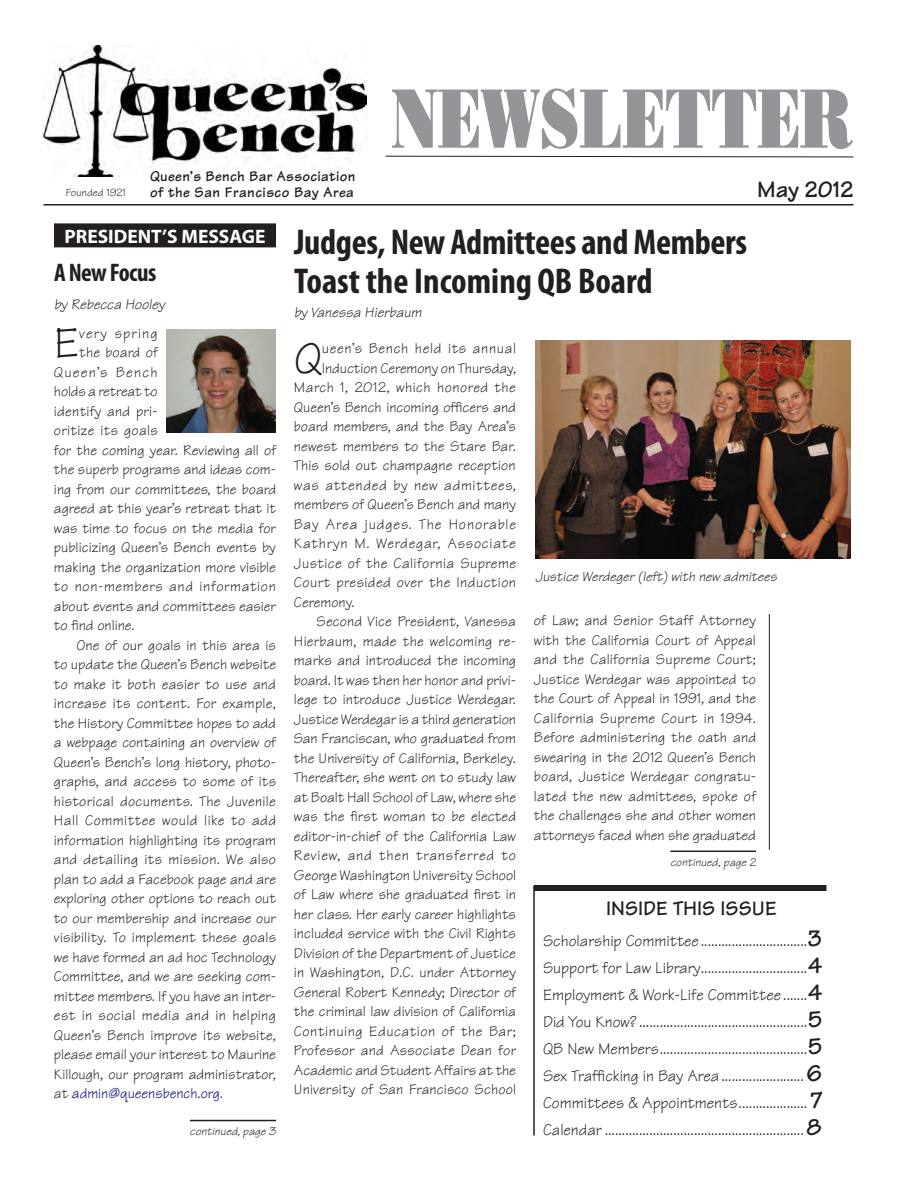
<style>
.page{position:relative;width:918px;height:1188px;background:#fff}
.page>*{position:absolute;margin:0;border:0;box-sizing:border-box;transform-origin:0 0}
.body_drop_cap{font:45.3px "Tekton";color:#231f20}
.headline1{font:700 condensed 36px/39px "Myriad Pro";letter-spacing:-.01em;color:#231f20}
.headline2{font:700 condensed 25.5px "Myriad Pro";letter-spacing:-.025em;color:#231f20}
.body_left{font:700 24px "Tekton";color:#231f20}
.Subhead_1{font:700 21px "Tekton";color:#231f20}
.header_w_b{font:700 19.5px "Myriad Pro";color:#fff}
.issue_text{font:16.5px "Tekton";color:#231f20}
.body_text{font:15px/19.5px "Tekton";color:#231f20;text-align:justify}
.body_drop_cap-2{font:15px "Tekton";color:#231f20}
.body_drop_cap-3{font:15px "Tekton";letter-spacing:.03em;color:#231f20}
.banner_sub{font:700 15px "Tekton";letter-spacing:.02em;color:#231f20}
.body_drop_cap-4{font:15px "Tekton";letter-spacing:.045em;color:#231f20}
.author{font:italic 15px "Tekton";color:#231f20}
.body_drop_cap-5{font:15px "Tekton";letter-spacing:.04em;color:#231f20}
.body_drop_cap-6{font:15px "Tekton";letter-spacing:.035em;color:#231f20}
.body_drop_cap-7{font:15px "Tekton";letter-spacing:.05em;color:#231f20}
.body_drop_cap-8{font:15px "Tekton";letter-spacing:.06em;color:#231f20}
.body_drop_cap-9{font:15px "Tekton";letter-spacing:.02em;color:#231f20}
.body_drop_cap-10{font:15px "Tekton";letter-spacing:.025em;color:#231f20}
.body_drop_cap-11{font:15px "Tekton";letter-spacing:.08em;color:#231f20}
.body_drop_cap-12{font:15px "Tekton";letter-spacing:.075em;color:#231f20}
.photo_caption{font:italic 14.25px "Tekton";color:#231f20}
.continued{font:italic 12px "Tekton";color:#231f20}
.body_left-2{font:11.25px "Tekton";color:#231f20}
.s1{color:#000080}
.s2{font-weight:700;font-size:24px}
</style>
<div class="page">
<hr style="left:190px;top:1120px;width:86px;height:1px;background:#231f20">
<hr style="left:670px;top:851px;width:86px;height:1px;background:#231f20">
<hr style="left:533px;top:886px;width:2px;height:250px;background:#231f20">
<svg style="left:392px;top:88px;width:461px;height:61px"></svg>
<svg style="left:385px;top:156px;width:469px;height:1px"></svg>
<hr style="left:769px;top:614px;width:1px;height:236px;background:#231f20">
<img style="left:44px;top:46px;width:322px;height:131px">
<hr style="left:44px;top:204px;width:810px;height:2px;background:#231f20">
<div style="left:54px;top:223px;width:222px;height:24px;background:#231f20"></div>
<div style="left:534px;top:885px;width:292px;height:6px;background:#231f20"></div>
<img style="left:167px;top:329px;width:109px;height:104px">
<img style="left:535px;top:341px;width:315px;height:218px">
<p class="banner_sub" style="left:150px;top:167px;width:207px">Queen’s Bench Bar Association</p>
<p class="body_left" style="left:757px;top:174px;width:98px">May 2012</p>
<p class="body_left-2" style="left:66px;top:185px;width:62px">Founded 1921</p>
<p class="banner_sub" style="left:150px;top:183px;width:205px">of the San Francisco Bay Area</p>
<p class="header_w_b" style="left:64px;top:224px;width:203px">PRESIDENT’S MESSAGE</p>
<p class="headline1" style="left:294px;top:222px;width:455px">Judges, New Admittees and Members<br>Toast the Incoming QB Board</p>
<p class="author" style="left:294px;top:303px;width:129px">by Vanessa Hierbaum</p>
<p class="body_drop_cap" style="left:294px;top:330px;width:29px">Q</p>
<p class="body_drop_cap-4" style="left:322px;top:339px;width:196px">ueen’s Bench held its annual</p>
<p class="headline2" style="left:54px;top:256px;width:104px">A New Focus</p>
<p class="author" style="left:54px;top:295px;width:113px">by Rebecca Hooley</p>
<p class="body_drop_cap" style="left:54px;top:315px;width:27px">E</p>
<p class="body_drop_cap-12" style="left:79px;top:324px;width:80px">very spring</p>
<p class="body_drop_cap-2" style="left:79px;top:343px;width:80px">the board of</p>
<p class="body_drop_cap-11" style="left:54px;top:363px;width:105px">Queen’s Bench</p>
<p class="body_drop_cap-2" style="left:54px;top:382px;width:105px">holds a retreat to</p>
<p class="body_drop_cap-9" style="left:54px;top:402px;width:105px">identify and pri-</p>
<p class="body_drop_cap-10" style="left:54px;top:421px;width:105px">oritize its goals</p>
<p class="body_drop_cap-2" style="left:54px;top:441px;width:224px">for the coming year. Reviewing all of</p>
<p class="body_drop_cap-2" style="left:54px;top:460px;width:223px">the superb programs and ideas com-</p>
<p class="body_drop_cap-2" style="left:54px;top:480px;width:224px">ing from our committees, the board</p>
<p class="body_drop_cap-2" style="left:54px;top:499px;width:224px">agreed at this year’s retreat that it</p>
<p class="body_drop_cap-2" style="left:54px;top:519px;width:224px">was time to focus on the media for</p>
<p class="body_drop_cap-2" style="left:54px;top:538px;width:223px">publicizing Queen’s Bench events by</p>
<p class="body_drop_cap-2" style="left:54px;top:558px;width:223px">making the organization more visible</p>
<p class="body_drop_cap-5" style="left:54px;top:577px;width:223px">to non-members and information</p>
<p class="body_drop_cap-2" style="left:54px;top:597px;width:223px">about events and committees easier</p>
<p class="body_drop_cap-2" style="left:54px;top:616px;width:82px">to find online.</p>
<p class="body_text" style="left:54px;top:635px;width:224px;text-indent:22px">One of our goals in this area is to update the Queen’s Bench website to make it both easier to use and increase its content. For example, the History Committee hopes to add a webpage containing an overview of Queen’s Bench’s long history, photo&shy;graphs, and access to some of its historical documents. The Juvenile Hall Committee would like to add information highlighting its program and detailing its mission. We also plan to add a Facebook page and are exploring other options to reach out to our membership and increase our visibility. To implement these goals we have formed an ad hoc Technology Committee, and we are seeking com&shy;mittee members. If you have an inter&shy;est in social media and in helping Queen’s Bench improve its website, please email your interest to Maurine Killough, our program administrator, at <span class="s1">admin@queensbench.org</span>.</p>
<p class="body_drop_cap-2" style="left:322px;top:359px;width:196px">Induction Ceremony on Thursday,</p>
<p class="body_drop_cap-6" style="left:294px;top:378px;width:223px">March 1, 2012, which honored the</p>
<p class="body_drop_cap-2" style="left:294px;top:398px;width:224px">Queen’s Bench incoming officers and</p>
<p class="body_drop_cap-2" style="left:294px;top:417px;width:223px">board members, and the Bay Area’s</p>
<p class="body_drop_cap-2" style="left:294px;top:437px;width:223px">newest members to the Stare Bar.</p>
<p class="body_drop_cap-2" style="left:294px;top:456px;width:223px">This sold out champagne reception</p>
<p class="body_drop_cap-4" style="left:294px;top:476px;width:224px">was attended by new admittees,</p>
<p class="body_drop_cap-2" style="left:294px;top:495px;width:223px">members of Queen’s Bench and many</p>
<p class="body_drop_cap-8" style="left:294px;top:515px;width:224px">Bay Area judges. The Honorable</p>
<p class="body_drop_cap-7" style="left:294px;top:534px;width:223px">Kathryn M. Werdegar, Associate</p>
<p class="body_drop_cap-3" style="left:294px;top:554px;width:224px">Justice of the California Supreme</p>
<p class="body_drop_cap-3" style="left:294px;top:573px;width:224px">Court presided over the Induction</p>
<p class="body_drop_cap-2" style="left:294px;top:593px;width:62px">Ceremony.</p>
<p class="body_text" style="left:294px;top:612px;width:224px;text-indent:22px">Second Vice President, Vanessa Hierbaum, made the welcoming re&shy;marks and introduced the incoming board. It was then her honor and privi&shy;lege to introduce Justice Werdegar.<br>Justice Werdegar is a third generation San Franciscan, who graduated from the University of California, Berkeley.<br>Thereafter, she went on to study law at Boalt Hall School of Law, where she was the first woman to be elected editor-in-chief of the California Law Review, and then transferred to George Washington University School of Law where she graduated first in her class. Her early career highlights included service with the Civil Rights Division of the Department of Justice in Washington, D.C. under Attorney General Robert Kennedy; Director of the criminal law division of California Continuing Education of the Bar; Professor and Associate Dean for Academic and Student Affairs at the University of San Francisco School</p>
<p class="body_text" style="left:534px;top:611px;width:224px">of Law; and Senior Staff Attorney with the California Court of Appeal and the California Supreme Court; Justice Werdegar was appointed to the Court of Appeal in 1991, and the California Supreme Court in 1994.<br>Before administering the oath and swearing in the 2012 Queen’s Bench board, Justice Werdegar congratu&shy;lated the new admittees, spoke of the challenges she and other women attorneys faced when she graduated</p>
<p class="photo_caption" style="left:536px;top:567px;width:243px">Justice Werdeger (left) with new admitees</p>
<p class="continued" style="left:670px;top:854px;width:87px">continued, page 2</p>
<p class="Subhead_1" style="left:606px;top:895px;width:172px">INSIDE THIS ISSUE</p>
<p class="issue_text" style="left:543px;top:930px;width:281px">Scholarship Committee ...............................<span class="s2">3</span></p>
<p class="issue_text" style="left:543px;top:957px;width:281px">Support for Law Library...............................<span class="s2">4</span></p>
<p class="issue_text" style="left:543px;top:984px;width:281px">Employment &amp; Work-Life Committee .......<span class="s2">4</span></p>
<p class="issue_text" style="left:543px;top:1011px;width:281px">Did You Know? .................................................<span class="s2">5</span></p>
<p class="issue_text" style="left:543px;top:1038px;width:281px">QB New Members...........................................<span class="s2">5</span></p>
<p class="issue_text" style="left:543px;top:1065px;width:280px">Sex Trafficking in Bay Area ........................ <span class="s2">6</span></p>
<p class="issue_text" style="left:543px;top:1092px;width:281px">Committees &amp; Appointments.................... <span class="s2">7</span></p>
<p class="issue_text" style="left:543px;top:1119px;width:281px">Calendar ..........................................................<span class="s2">8</span></p>
<p class="continued" style="left:190px;top:1124px;width:88px">continued, page 3</p>
</div>
